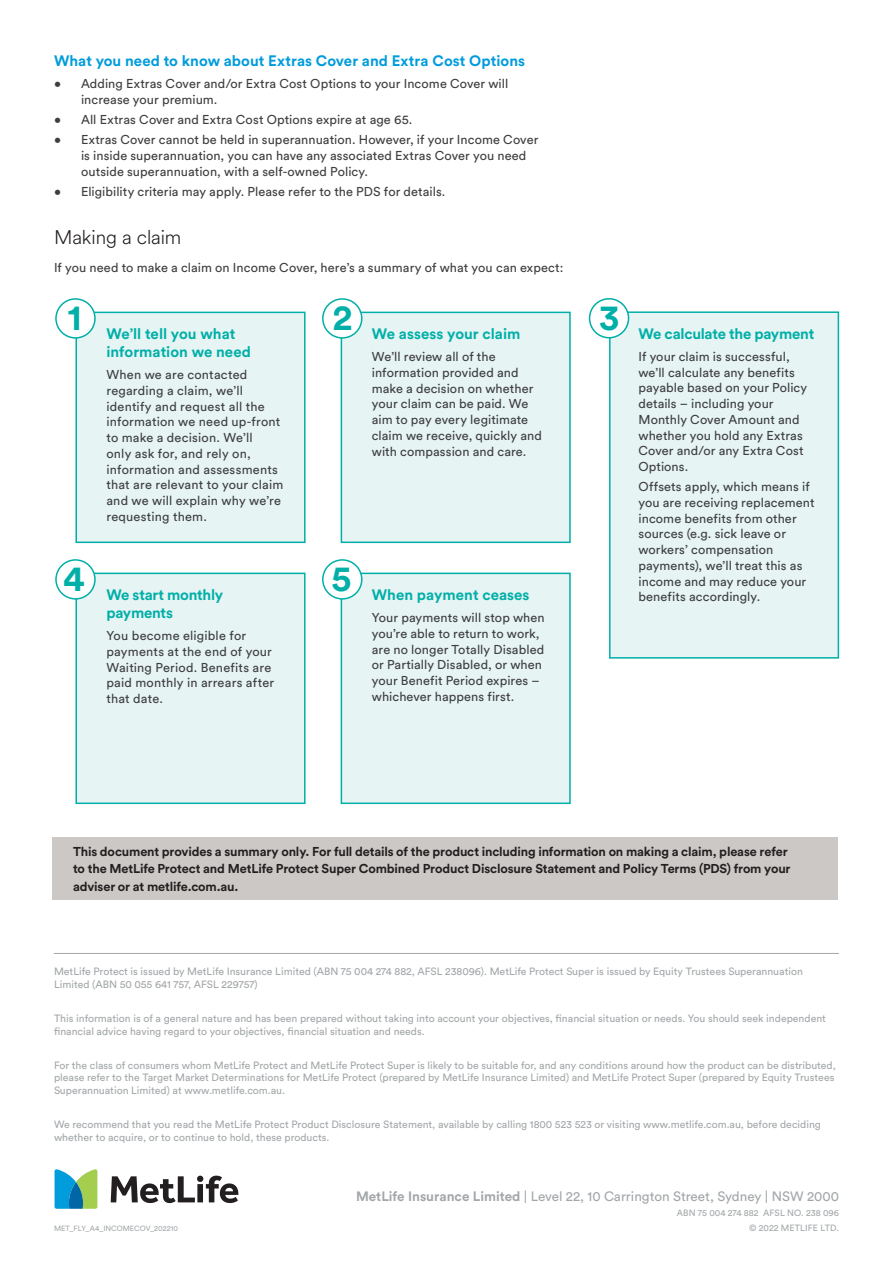
<style>
.page{position:relative;width:893px;height:1263px;background:#fff}
.page>*{position:absolute;margin:0;border:0;box-sizing:border-box;transform-origin:0 0}
.t1{font:700 36px "Circular Pro";color:#00afa8}
.t2{font:300 19.5px "Met Life Circular";letter-spacing:-.005em;color:#231f20}
.t3{font:700 15px/18px "Circular Pro";letter-spacing:-.005em;color:#00afa8}
.t4{font:700 15px "Circular Pro";letter-spacing:.005em;color:#009cdc}
.t5{font:13.5px "Circular Pro";color:#a3a7a9}
.t6{font:12.75px/15.8px "Circular Pro";letter-spacing:.01em;color:#3e3e3f}
.t7{font:700 12.75px/17.2px "Circular Pro";letter-spacing:-.01em;color:#231f20}
.t8{font:10.5px/12.8px "Circular Pro";color:#a3a7a9}
.t9{font:9px/15px "Circular Pro";color:#a3a7a9;text-align:right}
.t10{font:7.5px "Circular Pro";color:#a3a7a9}
.s1{font-weight:700}
</style>
<div class="page">
<svg style="left:111px;top:1175px;width:127px;height:28px"></svg>
<svg style="left:55px;top:1169px;width:42px;height:40px;background:#5ab1a5"></svg>
<hr style="left:54px;top:953px;width:785px;height:1px;background:#a3a7a9">
<div style="left:75px;top:312px;width:231px;height:231px;background:#e6f4f3;border:2px solid #00afa8"></div>
<div style="left:75px;top:573px;width:231px;height:231px;background:#e6f4f3;border:2px solid #00afa8"></div>
<div style="left:341px;top:312px;width:230px;height:231px;background:#e6f4f3;border:2px solid #00afa8"></div>
<div style="left:341px;top:573px;width:230px;height:231px;background:#e6f4f3;border:2px solid #00afa8"></div>
<div style="left:609px;top:311px;width:230px;height:348px;background:#e6f4f3;border:2px solid #00afa8"></div>
<div style="left:323px;top:299px;width:39px;height:39px;background:#fff;border-radius:50%"></div>
<div style="left:322px;top:298px;width:40px;height:41px;border:2px solid #00afa8;border-radius:50%"></div>
<div style="left:323px;top:560px;width:39px;height:39px;background:#fff;border-radius:50%"></div>
<div style="left:322px;top:559px;width:40px;height:41px;border:2px solid #00afa8;border-radius:50%"></div>
<div style="left:590px;top:299px;width:38px;height:39px;background:#fff;border-radius:50%"></div>
<div style="left:589px;top:298px;width:40px;height:40px;border:2px solid #00afa8;border-radius:50%"></div>
<div style="left:56px;top:299px;width:39px;height:39px;background:#fff;border-radius:50%"></div>
<div style="left:55px;top:298px;width:41px;height:41px;border:2px solid #00afa8;border-radius:50%"></div>
<div style="left:56px;top:560px;width:39px;height:39px;background:#fff;border-radius:50%"></div>
<div style="left:55px;top:559px;width:41px;height:41px;border:2px solid #00afa8;border-radius:50%"></div>
<div style="left:53px;top:837px;width:785px;height:62px;background:#cbc8c6"></div>
<p class="t4" style="left:54px;top:51px;width:473px">What you need to know about Extras Cover and Extra Cost Options</p>
<p class="t6" style="left:81px;top:75px;width:429px;text-indent:-27px">• Adding Extras Cover and/or Extra Cost Options to your Income Cover will increase your premium.</p>
<p class="t6" style="left:54px;top:111px;width:360px">• All Extras Cover and Extra Cost Options expire at age 65.</p>
<p class="t6" style="left:81px;top:131px;width:459px;text-indent:-27px">• Extras Cover cannot be held in superannuation. However, if your Income Cover is inside superannuation, you can have any associated Extras Cover you need outside superannuation, with a self-owned Policy.</p>
<p class="t6" style="left:54px;top:183px;width:393px">• Eligibility criteria may apply. Please refer to the PDS for details.</p>
<h2 class="t2" style="left:54px;top:224px;width:129px">Making a claim</h2>
<p class="t6" style="left:54px;top:259px;width:511px">If you need to make a claim on Income Cover, here’s a summary of what you can expect:</p>
<h1 class="t1" style="left:333px;top:293px;width:21px">2</h1>
<h1 class="t1" style="left:68px;top:293px;width:16px">1</h1>
<h1 class="t1" style="left:599px;top:293px;width:21px">3</h1>
<p class="t3" style="left:372px;top:324px;width:150px">We assess your claim</p>
<p class="t6" style="left:372px;top:348px;width:172px">We’ll review all of the information provided and make a decision on whether your claim can be paid. We aim to pay every legitimate claim we receive, quickly and with compassion and care.</p>
<p class="t3" style="left:106px;top:324px;width:146px">We’ll tell you what information we need</p>
<p class="t6" style="left:106px;top:366px;width:178px">When we are contacted regarding a claim, we’ll identify and request all the information we need up-front to make a decision. We’ll<br>only ask for, and rely on, information and assessments that are relevant to your claim and we will explain why we’re requesting them.</p>
<h1 class="t1" style="left:63px;top:554px;width:23px">4</h1>
<p class="t3" style="left:106px;top:585px;width:118px">We start monthly payments</p>
<p class="t6" style="left:106px;top:627px;width:169px">You become eligible for payments at the end of your<br>Waiting Period. Benefits are paid monthly in arrears after that date.</p>
<h1 class="t1" style="left:331px;top:554px;width:21px">5</h1>
<p class="t3" style="left:372px;top:585px;width:159px">When payment ceases</p>
<p class="t6" style="left:372px;top:609px;width:174px">Your payments will stop when you’re able to return to work, are no longer Totally Disabled or Partially Disabled, or when your Benefit Period expires – whichever happens first.</p>
<p class="t3" style="left:638px;top:324px;width:177px">We calculate the payment</p>
<p class="t6" style="left:638px;top:348px;width:170px">If your claim is successful, we’ll calculate any benefits payable based on your Policy details – including your<br>Monthly Cover Amount and whether you hold any Extras<br>Cover and/or any Extra Cost<br>Options.</p>
<p class="t6" style="left:638px;top:478px;width:178px">Offsets apply, which means if you are receiving replacement income benefits from other sources (e.g. sick leave or workers’ compensation payments), we’ll treat this as income and may reduce your benefits accordingly.</p>
<p class="t7" style="left:73px;top:842px;width:719px">This document provides a summary only. For full details of the product including information on making a claim, please refer to the MetLife Protect and MetLife Protect Super Combined Product Disclosure Statement and Policy Terms (PDS) from your adviser or at metlife.com.au.</p>
<p class="t8" style="left:54px;top:965px;width:750px">MetLife Protect is issued by MetLife Insurance Limited (ABN 75 004 274 882, AFSL 238096). MetLife Protect Super is issued by Equity Trustees Superannuation<br>Limited (ABN 50 055 641 757, AFSL 229757)</p>
<p class="t8" style="left:54px;top:1011px;width:773px">This information is of a general nature and has been prepared without taking into account your objectives, financial situation or needs. You should seek independent financial advice having regard to your objectives, financial situation and needs.</p>
<p class="t8" style="left:54px;top:1058px;width:783px">For the class of consumers whom MetLife Protect and MetLife Protect Super is likely to be suitable for, and any conditions around how the product can be distributed, please refer to the Target Market Determinations for MetLife Protect (prepared by MetLife Insurance Limited) and MetLife Protect Super (prepared by Equity Trustees<br>Superannuation Limited) at www.metlife.com.au.</p>
<p class="t8" style="left:54px;top:1118px;width:768px">We recommend that you read the MetLife Protect Product Disclosure Statement, available by calling 1800 523 523 or visiting www.metlife.com.au, before deciding whether to acquire, or to continue to hold, these products.</p>
<p class="t10" style="left:54px;top:1224px;width:126px">MET_FLY_A4_INCOMECOV_202210</p>
<p class="t5" style="left:356px;top:1188px;width:484px"><span class="s1">MetLife Insurance Limited</span> | Level 22, 10 Carrington Street, Sydney | NSW 2000</p>
<p class="t9" style="left:677px;top:1205px;width:164px">ABN 75 004 274 882 AFSL NO. 238 096 © 2022 METLIFE LTD.</p>
</div>
